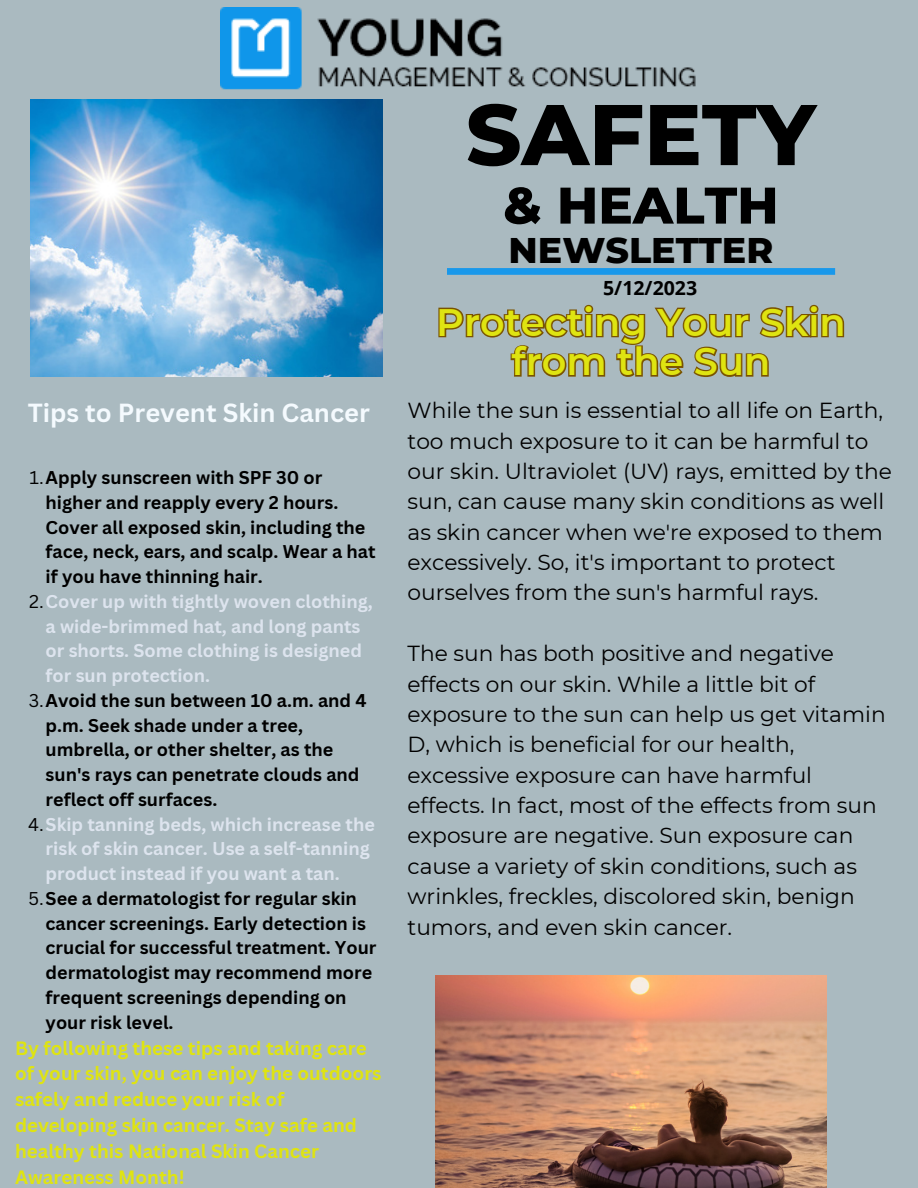
<style>
.page{position:relative;width:918px;height:1188px;background:#aabac0}
.page>*{position:absolute;margin:0;border:0;box-sizing:border-box;transform-origin:0 0}
.t1{font:800 85.95px "Montserrat";color:#000}
.t2{font:800 51.45px "Montserrat";color:#000}
.t3{font:600 38.25px/39.3px "Montserrat";color:#dfe411;text-align:center}
.t4{font:800 36.45px "Montserrat";color:#000}
.t5{font:700 25.5px "Canva Sans";color:#f4fafe}
.t6{font:21.75px/30.3px "Montserrat";color:#000}
.t7{font:700 19.5px "Open Sans";color:#000}
.t8{font:700 18.75px/25.8px "Canva Sans";color:#dfe411}
.t9{font:700 18px/24.8px "Canva Sans";color:#000}
.t10{font:700 18px/24.8px "Canva Sans";color:#dde4ee}
.s1{font-weight:400}
.s2{font-weight:400;color:#000}
</style>
<div class="page">
<img style="left:31px;top:99px;width:352px;height:277px">
<div style="left:447px;top:268px;width:388px;height:7px;background:#1998ea"></div>
<img style="left:221px;top:7px;width:475px;height:83px">
<img style="left:436px;top:976px;width:390px;height:212px">
<svg style="left:438px;top:304px;width:407px;height:73px"></svg>
<p class="t5" style="left:28px;top:395px;width:344px">Tips to Prevent Skin Cancer</p>
<p class="t9" style="left:46px;top:465px;width:331px;text-indent:-16px"><span class="s1">1.</span>Apply sunscreen with SPF 30 or higher and reapply every 2 hours.<br>Cover all exposed skin, including the face, neck, ears, and scalp. Wear a hat if you have thinning hair.</p>
<p class="t10" style="left:46px;top:589px;width:329px;text-indent:-16px"><span class="s2">2.</span>Cover up with tightly woven clothing, a wide-brimmed hat, and long pants or shorts. Some clothing is designed for sun protection.</p>
<p class="t9" style="left:46px;top:688px;width:322px;text-indent:-17px"><span class="s1">3.</span>Avoid the sun between 10 a.m. and 4 p.m. Seek shade under a tree, umbrella, or other shelter, as the sun's rays can penetrate clouds and reflect off surfaces.</p>
<p class="t10" style="left:46px;top:811px;width:331px;text-indent:-17px"><span class="s2">4.</span>Skip tanning beds, which increase the risk of skin cancer. Use a self-tanning product instead if you want a tan.</p>
<p class="t9" style="left:46px;top:886px;width:332px;text-indent:-17px"><span class="s1">5.</span>See a dermatologist for regular skin cancer screenings. Early detection is crucial for successful treatment. Your dermatologist may recommend more frequent screenings depending on your risk level.</p>
<p class="t8" style="left:15px;top:1034px;width:368px">By following these tips and taking care of your skin, you can enjoy the outdoors safely and reduce your risk of developing skin cancer. Stay safe and healthy this National Skin Cancer<br>Awareness Month!</p>
<p class="t1" style="left:466px;top:82px;width:352px">SAFETY</p>
<p class="t2" style="left:503px;top:174px;width:277px">&amp; HEALTH</p>
<p class="t4" style="left:509px;top:228px;width:266px">NEWSLETTER</p>
<p class="t7" style="left:603px;top:275px;width:96px">5/12/2023</p>
<p class="t3" style="left:436px;top:302px;width:411px">Protecting Your Skin from the Sun</p>
<p class="t6" style="left:408px;top:395px;width:486px">While the sun is essential to all life on Earth, too much exposure to it can be harmful to our skin. Ultraviolet (UV) rays, emitted by the sun, can cause many skin conditions as well as skin cancer when we're exposed to them excessively. So, it's important to protect ourselves from the sun's harmful rays.</p>
<p class="t6" style="left:408px;top:638px;width:480px">The sun has both positive and negative effects on our skin. While a little bit of exposure to the sun can help us get vitamin D, which is beneficial for our health, excessive exposure can have harmful effects. In fact, most of the effects from sun exposure are negative. Sun exposure can cause a variety of skin conditions, such as wrinkles, freckles, discolored skin, benign tumors, and even skin cancer.</p>
</div>
